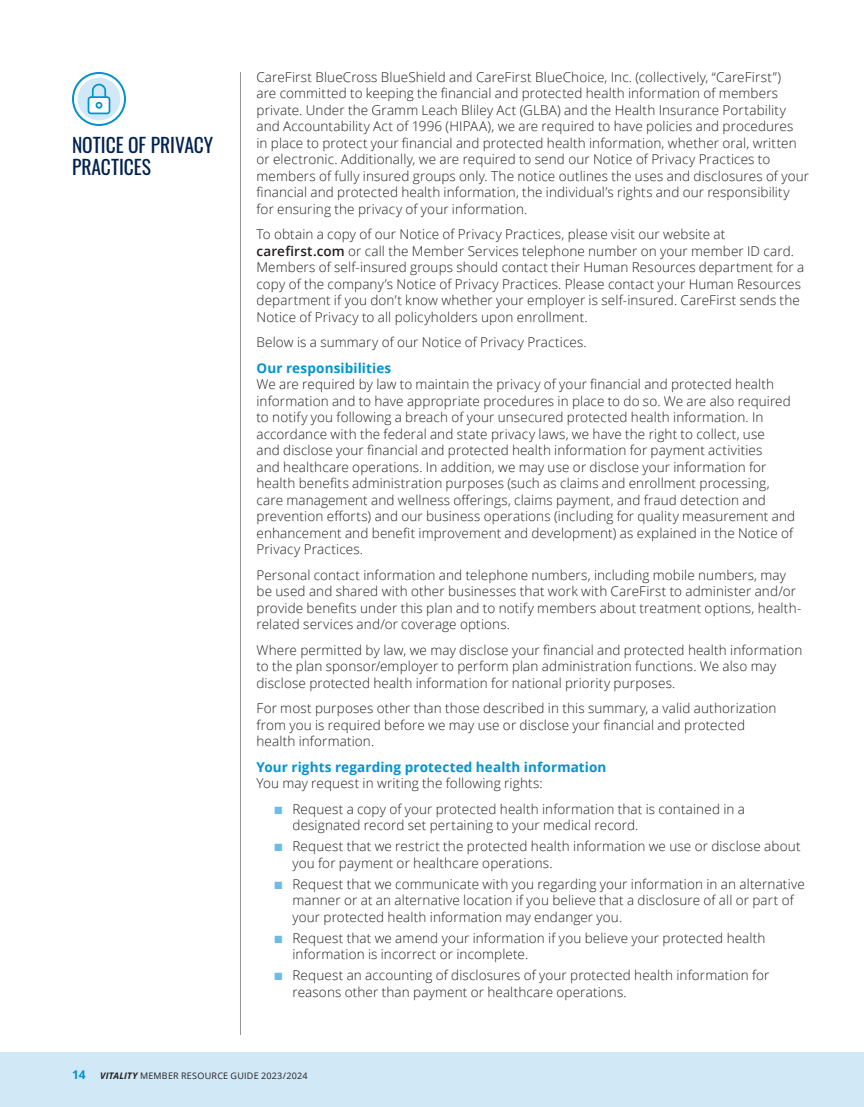
<style>
.page{position:relative;width:864px;height:1107px;background:#fff}
.page>*{position:absolute;margin:0;border:0;box-sizing:border-box;transform-origin:0 0}
.N-Side_title{font:19.5px/22.5px "Oswald";color:#00214f}
.VIT-BodyLight{font:300 13.5px/16.5px "Open Sans";letter-spacing:.01em;color:#231f20}
.VIT-F-H3{font:700 13.5px "Open Sans";letter-spacing:.01em;color:#0093d0}
.VIT-L-Page_Number{font:9px "Open Sans";letter-spacing:.025em;color:#231f20}
.s1{font-weight:600}
.s2{color:#6bbde5}
.s3{font-weight:700;font-size:12px;color:#0093d0}
.s4{font-weight:700;font-style:italic}
</style>
<div class="page">
<div style="left:0;top:1052px;width:864px;height:55px;background:#d1e8f6"></div>
<svg style="left:73px;top:73px;width:52px;height:52px"></svg>
<div style="left:72px;top:72px;width:54px;height:54px;border:2px solid #0093d0;border-radius:50%"></div>
<div style="left:78px;top:78px;width:42px;height:42px;background:#d1e8f6;border-radius:50%"></div>
<div style="left:89px;top:97px;width:20px;height:16px;background:#fff;border-radius:3px"></div>
<div style="left:88px;top:96px;width:22px;height:18px;border:2px solid #0093d0;border-radius:3px"></div>
<svg style="left:91px;top:83px;width:16px;height:25px"></svg>
<div style="left:96px;top:102px;width:6px;height:7px;border:2px solid #0093d0;border-radius:50%"></div>
<hr style="left:240px;top:72px;width:1px;height:963px;background:#939598">
<p class="N-Side_title" style="left:72px;top:132px;width:143px">NOTICE OF PRIVACY<br>PRACTICES</p>
<p class="VIT-BodyLight" style="left:256px;top:68px;width:554px">CareFirst BlueCross BlueShield and CareFirst BlueChoice, Inc. (collectively, “CareFirst”)<br>are committed to keeping the financial and protected health information of members private. Under the Gramm Leach Bliley Act (GLBA) and the Health Insurance Portability and Accountability Act of 1996 (HIPAA), we are required to have policies and procedures<br>in place to protect your financial and protected health information, whether oral, written or electronic. Additionally, we are required to send our Notice of Privacy Practices to members of fully insured groups only. The notice outlines the uses and disclosures of your financial and protected health information, the individual’s rights and our responsibility for ensuring the privacy of your information.</p>
<p class="VIT-BodyLight" style="left:256px;top:226px;width:549px">To obtain a copy of our Notice of Privacy Practices, please visit our website at <span class="s1">carefirst.com</span> or call the Member Services telephone number on your member ID card.<br>Members of self-insured groups should contact their Human Resources department for a copy of the company’s Notice of Privacy Practices. Please contact your Human Resources department if you don’t know whether your employer is self-insured. CareFirst sends the Notice of Privacy to all policyholders upon enrollment.</p>
<p class="VIT-BodyLight" style="left:256px;top:334px;width:332px">Below is a summary of our Notice of Privacy Practices.</p>
<p class="VIT-F-H3" style="left:256px;top:358px;width:136px">Our responsibilities</p>
<p class="VIT-BodyLight" style="left:256px;top:376px;width:540px">We are required by law to maintain the privacy of your financial and protected health information and to have appropriate procedures in place to do so. We are also required to notify you following a breach of your unsecured protected health information. In accordance with the federal and state privacy laws, we have the right to collect, use<br>and disclose your financial and protected health information for payment activities<br>and healthcare operations. In addition, we may use or disclose your information for health benefits administration purposes (such as claims and enrollment processing, care management and wellness offerings, claims payment, and fraud detection and prevention efforts) and our business operations (including for quality measurement and enhancement and benefit improvement and development) as explained in the Notice of Privacy Practices.</p>
<p class="VIT-BodyLight" style="left:256px;top:566px;width:546px">Personal contact information and telephone numbers, including mobile numbers, may be used and shared with other businesses that work with CareFirst to administer and/or provide benefits under this plan and to notify members about treatment options, health&shy;related services and/or coverage options.</p>
<p class="VIT-BodyLight" style="left:256px;top:641px;width:547px">Where permitted by law, we may disclose your financial and protected health information to the plan sponsor/employer to perform plan administration functions. We also may disclose protected health information for national priority purposes.</p>
<p class="VIT-BodyLight" style="left:256px;top:700px;width:522px">For most purposes other than those described in this summary, a valid authorization from you is required before we may use or disclose your financial and protected health information.</p>
<p class="VIT-F-H3" style="left:256px;top:757px;width:351px">Your rights regarding protected health information</p>
<p class="VIT-BodyLight" style="left:256px;top:775px;width:288px">You may request in writing the following rights:</p>
<p class="VIT-BodyLight" style="left:292px;top:800px;width:454px;text-indent:-18px"><span class="s2">■</span> Request a copy of your protected health information that is contained in a designated record set pertaining to your medical record.</p>
<p class="VIT-BodyLight" style="left:292px;top:838px;width:510px;text-indent:-18px"><span class="s2">■</span> Request that we restrict the protected health information we use or disclose about you for payment or healthcare operations.</p>
<p class="VIT-BodyLight" style="left:292px;top:875px;width:514px;text-indent:-18px"><span class="s2">■</span> Request that we communicate with you regarding your information in an alternative manner or at an alternative location if you believe that a disclosure of all or part of your protected health information may endanger you.</p>
<p class="VIT-BodyLight" style="left:292px;top:929px;width:475px;text-indent:-18px"><span class="s2">■</span> Request that we amend your information if you believe your protected health information is incorrect or incomplete.</p>
<p class="VIT-BodyLight" style="left:292px;top:967px;width:478px;text-indent:-18px"><span class="s2">■</span> Request an accounting of disclosures of your protected health information for reasons other than payment or healthcare operations.</p>
<p class="VIT-L-Page_Number" style="left:72px;top:1069px;width:237px"><span class="s3">14</span> <span class="s4">VITALITY</span> MEMBER RESOURCE GUIDE 2023/2024</p>
</div>
